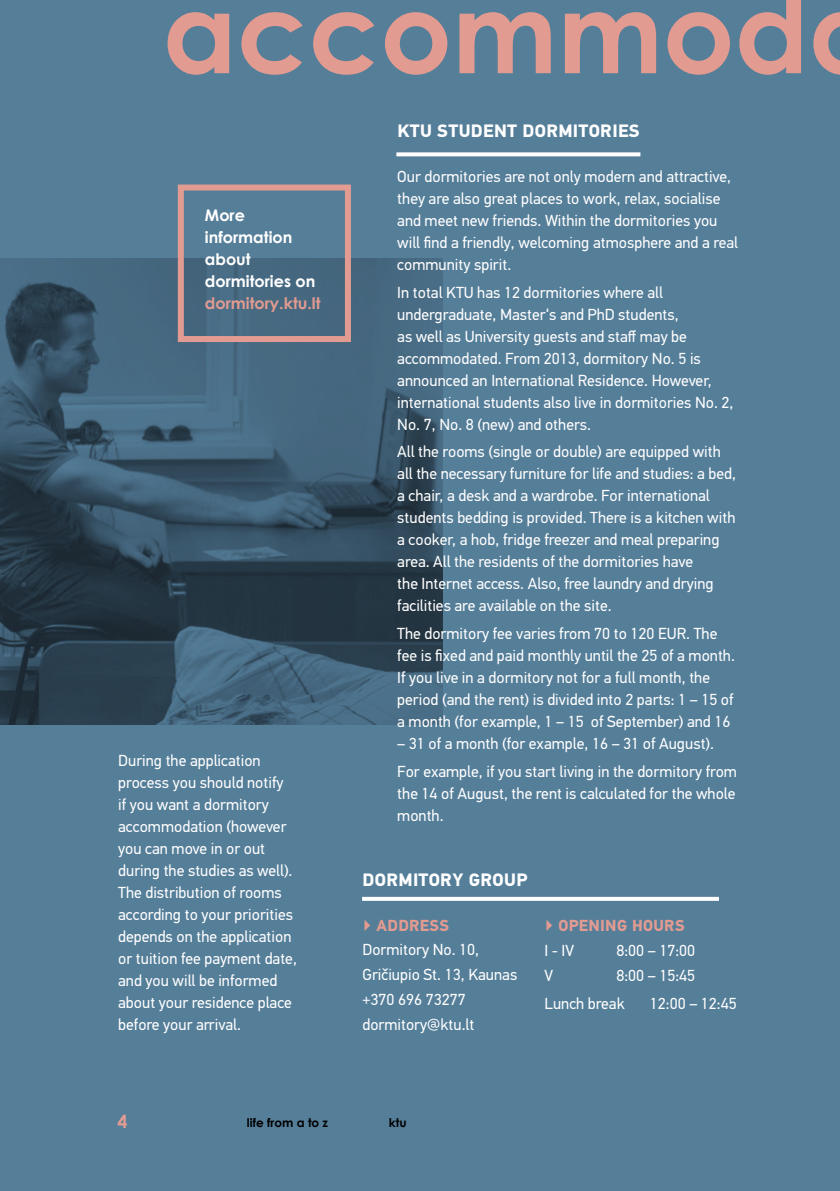
<style>
.page{position:relative;width:840px;height:1191px;background:#fff}
.page>*{position:absolute;margin:0;border:0;box-sizing:border-box;transform-origin:0 0}
.t1{font:700 112px "Century Gothic";color:#e29b91}
.t2{font:700 18px "PF Din Text Pro";letter-spacing:.02em;color:#fff}
.t3{font:700 18px "Century Gothic";color:#e29b91}
.t4{font:16px/22px "PF Din Text Pro";color:#fff}
.t5{font:700 16px/22px "Century Gothic";color:#fff}
.t6{font:700 16px "PF Din Text Pro";letter-spacing:.02em;color:#e29b91}
.t7{font:700 12px "Century Gothic";color:#000}
.s1{color:#e29b91}
.s2{font-weight:400}
</style>
<div class="page">
<div style="left:0;top:0;width:839px;height:1191px;background:#557e99"></div>
<img style="left:0;top:258px;width:442px;height:467px">
<svg style="left:396px;top:152px;width:244px;height:4px"></svg>
<div style="left:178px;top:184px;width:173px;height:158px;border:6px solid #e29b91"></div>
<svg style="left:362px;top:897px;width:356px;height:4px"></svg>
<img style="left:839px;top:692px;width:1px;height:372px">
<p class="t1" style="left:163px;top:-52px;width:647px">accommod</p>
<p class="t5" style="left:205px;top:203px;width:117px">More information about dormitories on <span class="s1">dormitory.ktu.lt</span></p>
<p class="t4" style="left:118px;top:750px;width:180px">During the application process you should notify<br>if you want a dormitory accommodation (however you can move in or out during the studies as well).<br>The distribution of rooms according to your priorities depends on the application or tuition fee payment date, and you will be informed about your residence place before your arrival.</p>
<p class="t2" style="left:397px;top:120px;width:243px">KTU STUDENT DORMITORIES</p>
<p class="t4" style="left:397px;top:165px;width:342px">Our dormitories are not only modern and attractive, they are also great places to work, relax, socialise and meet new friends. Within the dormitories you will find a friendly, welcoming atmosphere and a real community spirit.</p>
<p class="t4" style="left:397px;top:281px;width:337px">In total KTU has 12 dormitories where all undergraduate, Master‘s and PhD students,<br>as well as University guests and staff may be accommodated. From 2013, dormitory No. 5 is announced an International Residence. However, international students also live in dormitories No. 2, No. 7, No. 8 (new) and others.</p>
<p class="t4" style="left:397px;top:441px;width:340px">All the rooms (single or double) are equipped with all the necessary furniture for life and studies: a bed, a chair, a desk and a wardrobe. For international students bedding is provided. There is a kitchen with a cooker, a hob, fridge freezer and meal preparing area. All the residents of the dormitories have<br>the Internet access. Also, free laundry and drying facilities are available on the site.</p>
<p class="t4" style="left:397px;top:622px;width:339px">The dormitory fee varies from 70 to 120 EUR. The fee is fixed and paid monthly until the 25 of a month.<br>If you live in a dormitory not for a full month, the period (and the rent) is divided into 2 parts: 1 – 15 of a month (for example, 1 – 15 of September) and 16</p>
<p class="t4" style="left:397px;top:732px;width:318px">– 31 of a month (for example, 16 – 31 of August).</p>
<p class="t4" style="left:397px;top:760px;width:341px;text-align:justify">For example, if you start living in the dormitory from the 14 of August, the rent is calculated for the whole month.</p>
<p class="t2" style="left:362px;top:868px;width:166px">DORMITORY GROUP</p>
<p class="t6" style="left:362px;top:915px;width:88px"><span class="s2">▶</span> ADDRESS</p>
<p class="t4" style="left:362px;top:939px;width:118px">Dormitory No. 10,</p>
<p class="t4" style="left:362px;top:964px;width:156px">Gričiupio St. 13, Kaunas</p>
<p class="t4" style="left:362px;top:988px;width:105px">+370 696 73277</p>
<p class="t4" style="left:362px;top:1013px;width:113px">dormitory@ktu.lt</p>
<p class="t6" style="left:544px;top:916px;width:142px"><span class="s2">▶</span> OPENING HOURS</p>
<p class="t4" style="left:544px;top:939px;width:31px">I - IV</p>
<p class="t4" style="left:616px;top:939px;width:80px">8:00 – 17:00</p>
<p class="t4" style="left:544px;top:964px;width:10px">V</p>
<p class="t4" style="left:616px;top:964px;width:80px">8:00 – 15:45</p>
<p class="t4" style="left:544px;top:992px;width:82px">Lunch break</p>
<p class="t4" style="left:649px;top:992px;width:88px">12:00 – 12:45</p>
<p class="t3" style="left:117px;top:1107px;width:12px">4</p>
<p class="t7" style="left:247px;top:1114px;width:83px">life from a to z</p>
<p class="t7" style="left:389px;top:1114px;width:19px">ktu</p>
</div>
